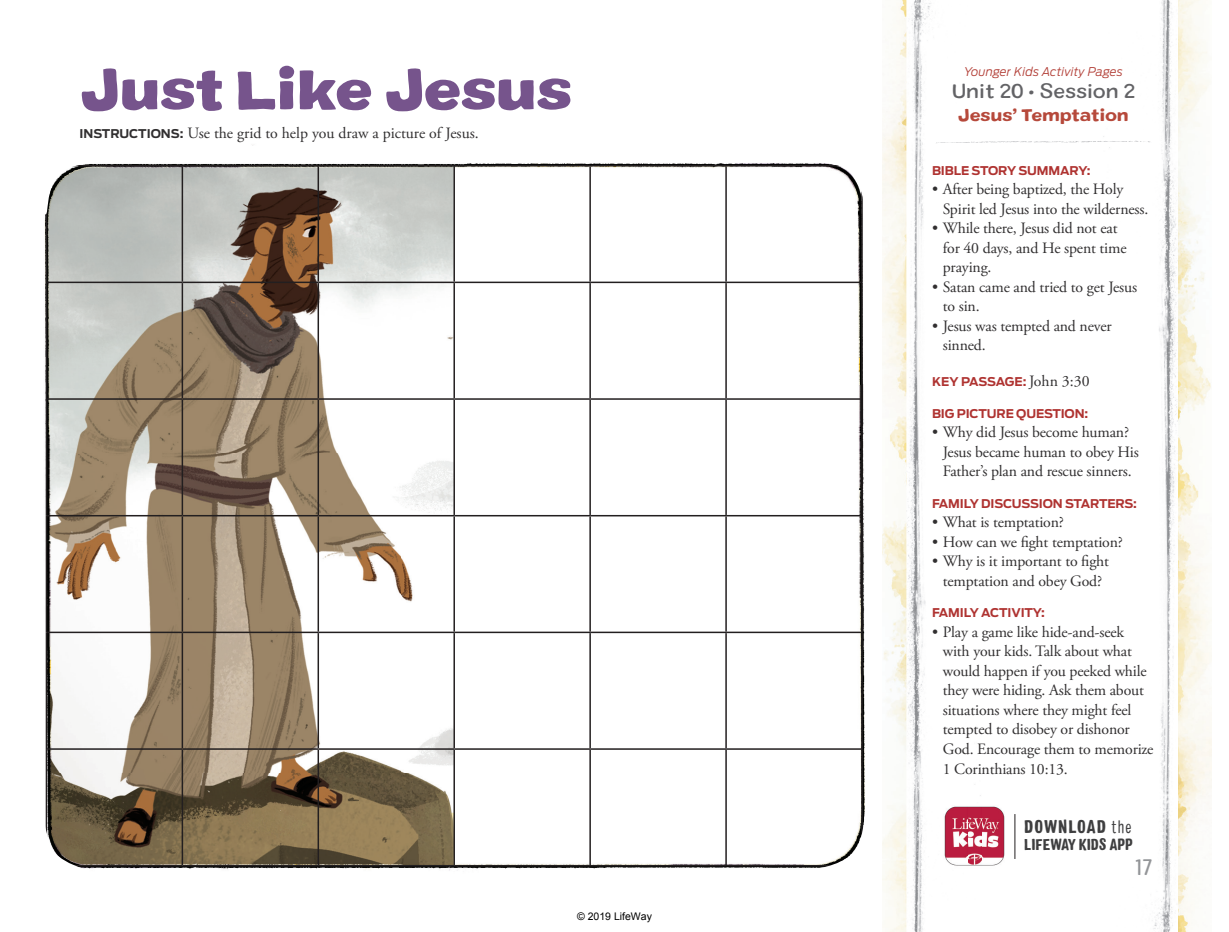
<style>
.page{position:relative;width:1229px;height:932px;background:#fff}
.page>*{position:absolute;margin:0;border:0;box-sizing:border-box;transform-origin:0 0}
.t1{font:900 expanded 54px "Colby";letter-spacing:-.025em;color:#76548c}
.t2{font:22.5px "Colby St Reg";color:#939598}
.t3{font:500 expanded 19.5px "Colby";color:#636366}
.t4{font:900 condensed 18.15px "Colby";letter-spacing:.06em;color:#3e3e3f}
.t5{font:16.5px "Colby Ex Bld";letter-spacing:-.015em;color:#b6493b}
.t6{font:15.75px/19.5px "Adobe Garamond Pro";letter-spacing:-.01em;color:#312f30}
.t7{font:900 condensed 15.75px "Colby";color:#3e3e3f}
.t8{font:700 12px "Antenna";letter-spacing:-.01em;color:#af3331}
.t9{font:italic 300 12px "Antenna";letter-spacing:.01em;color:#b23e36}
.t10{font:10.5px "Arial";color:#000}
.s1{font-family:"Antenna";font-weight:700;font-size:12px}
.s2{font-family:"Adobe Garamond Pro";font-weight:400;font-size:15.75px;color:#312f30}
.s3{font-weight:300}
</style>
<div class="page">
<img style="left:1103px;top:0;width:108px;height:932px">
<img style="left:882px;top:0;width:99px;height:932px">
<img style="left:44px;top:145px;width:820px;height:726px">
<img style="left:940px;top:802px;width:65px;height:67px">
<hr style="left:1014px;top:814px;width:1px;height:45px;background:#231f20">
<svg style="left:935px;top:141px;width:216px;height:2px"></svg>
<hr style="left:46px;top:165px;width:136px;height:1px;background:#231f20">
<hr style="left:182px;top:165px;width:136px;height:1px;background:#231f20">
<hr style="left:318px;top:165px;width:136px;height:1px;background:#231f20">
<hr style="left:454px;top:165px;width:136px;height:1px;background:#231f20">
<hr style="left:590px;top:165px;width:136px;height:1px;background:#231f20">
<hr style="left:726px;top:165px;width:136px;height:1px;background:#231f20">
<hr style="left:47px;top:281px;width:135px;height:2px;background:#231f20">
<hr style="left:182px;top:281px;width:136px;height:2px;background:#231f20">
<hr style="left:318px;top:281px;width:136px;height:2px;background:#231f20">
<hr style="left:454px;top:281px;width:136px;height:2px;background:#231f20">
<hr style="left:590px;top:281px;width:136px;height:2px;background:#231f20">
<hr style="left:726px;top:281px;width:135px;height:2px;background:#231f20">
<hr style="left:47px;top:398px;width:135px;height:2px;background:#231f20">
<hr style="left:182px;top:398px;width:136px;height:2px;background:#231f20">
<hr style="left:318px;top:398px;width:136px;height:2px;background:#231f20">
<hr style="left:454px;top:398px;width:136px;height:2px;background:#231f20">
<hr style="left:590px;top:398px;width:136px;height:2px;background:#231f20">
<hr style="left:726px;top:398px;width:135px;height:2px;background:#231f20">
<hr style="left:47px;top:515px;width:135px;height:1px;background:#231f20">
<hr style="left:182px;top:515px;width:136px;height:1px;background:#231f20">
<hr style="left:318px;top:515px;width:136px;height:1px;background:#231f20">
<hr style="left:454px;top:515px;width:136px;height:1px;background:#231f20">
<hr style="left:590px;top:515px;width:136px;height:1px;background:#231f20">
<hr style="left:726px;top:515px;width:135px;height:1px;background:#231f20">
<hr style="left:47px;top:631px;width:135px;height:2px;background:#231f20">
<hr style="left:182px;top:631px;width:136px;height:2px;background:#231f20">
<hr style="left:318px;top:631px;width:136px;height:2px;background:#231f20">
<hr style="left:454px;top:631px;width:136px;height:2px;background:#231f20">
<hr style="left:590px;top:631px;width:136px;height:2px;background:#231f20">
<hr style="left:726px;top:631px;width:135px;height:2px;background:#231f20">
<hr style="left:47px;top:748px;width:135px;height:1px;background:#231f20">
<hr style="left:182px;top:748px;width:136px;height:1px;background:#231f20">
<hr style="left:318px;top:748px;width:136px;height:1px;background:#231f20">
<hr style="left:454px;top:748px;width:136px;height:1px;background:#231f20">
<hr style="left:590px;top:748px;width:136px;height:1px;background:#231f20">
<hr style="left:726px;top:748px;width:135px;height:1px;background:#231f20">
<hr style="left:46px;top:865px;width:136px;height:1px;background:#231f20">
<hr style="left:182px;top:865px;width:136px;height:1px;background:#231f20">
<hr style="left:318px;top:865px;width:136px;height:1px;background:#231f20">
<hr style="left:454px;top:865px;width:136px;height:1px;background:#231f20">
<hr style="left:590px;top:865px;width:136px;height:1px;background:#231f20">
<hr style="left:726px;top:865px;width:136px;height:1px;background:#231f20">
<hr style="left:46px;top:166px;width:1px;height:116px;background:#231f20">
<hr style="left:182px;top:166px;width:1px;height:115px;background:#231f20">
<hr style="left:317px;top:166px;width:2px;height:115px;background:#231f20">
<hr style="left:453px;top:166px;width:2px;height:115px;background:#231f20">
<hr style="left:589px;top:166px;width:2px;height:115px;background:#231f20">
<hr style="left:725px;top:166px;width:2px;height:115px;background:#231f20">
<hr style="left:861px;top:166px;width:1px;height:116px;background:#231f20">
<hr style="left:46px;top:282px;width:1px;height:117px;background:#231f20">
<hr style="left:182px;top:283px;width:1px;height:115px;background:#231f20">
<hr style="left:317px;top:283px;width:2px;height:115px;background:#231f20">
<hr style="left:453px;top:283px;width:2px;height:115px;background:#231f20">
<hr style="left:589px;top:283px;width:2px;height:115px;background:#231f20">
<hr style="left:725px;top:283px;width:2px;height:115px;background:#231f20">
<hr style="left:861px;top:282px;width:1px;height:117px;background:#231f20">
<hr style="left:46px;top:399px;width:1px;height:116px;background:#231f20">
<hr style="left:182px;top:400px;width:1px;height:115px;background:#231f20">
<hr style="left:317px;top:400px;width:2px;height:115px;background:#231f20">
<hr style="left:453px;top:400px;width:2px;height:115px;background:#231f20">
<hr style="left:589px;top:400px;width:2px;height:115px;background:#231f20">
<hr style="left:725px;top:400px;width:2px;height:115px;background:#231f20">
<hr style="left:861px;top:399px;width:1px;height:116px;background:#231f20">
<hr style="left:46px;top:515px;width:1px;height:117px;background:#231f20">
<hr style="left:182px;top:516px;width:1px;height:115px;background:#231f20">
<hr style="left:317px;top:516px;width:2px;height:115px;background:#231f20">
<hr style="left:453px;top:516px;width:2px;height:115px;background:#231f20">
<hr style="left:589px;top:516px;width:2px;height:115px;background:#231f20">
<hr style="left:725px;top:516px;width:2px;height:115px;background:#231f20">
<hr style="left:861px;top:515px;width:1px;height:117px;background:#231f20">
<hr style="left:46px;top:632px;width:1px;height:117px;background:#231f20">
<hr style="left:182px;top:633px;width:1px;height:115px;background:#231f20">
<hr style="left:317px;top:633px;width:2px;height:115px;background:#231f20">
<hr style="left:453px;top:633px;width:2px;height:115px;background:#231f20">
<hr style="left:589px;top:633px;width:2px;height:115px;background:#231f20">
<hr style="left:725px;top:633px;width:2px;height:115px;background:#231f20">
<hr style="left:861px;top:632px;width:1px;height:117px;background:#231f20">
<hr style="left:46px;top:749px;width:1px;height:116px;background:#231f20">
<hr style="left:182px;top:749px;width:1px;height:116px;background:#231f20">
<hr style="left:317px;top:749px;width:2px;height:116px;background:#231f20">
<hr style="left:453px;top:749px;width:2px;height:116px;background:#231f20">
<hr style="left:589px;top:749px;width:2px;height:116px;background:#231f20">
<hr style="left:725px;top:749px;width:2px;height:116px;background:#231f20">
<hr style="left:861px;top:749px;width:1px;height:116px;background:#231f20">
<svg style="left:811px;top:158px;width:53px;height:42px"></svg>
<svg style="left:44px;top:158px;width:54px;height:56px"></svg>
<svg style="left:44px;top:814px;width:42px;height:57px"></svg>
<svg style="left:811px;top:815px;width:54px;height:56px"></svg>
<h1 class="t1" style="left:80px;top:52px;width:494px">Just Like Jesus</h1>
<p class="t6" style="left:80px;top:124px;width:401px"><span class="s1">INSTRUCTIONS:</span> Use the grid to help you draw a picture of Jesus.</p>
<p class="t10" style="left:577px;top:909px;width:76px">© 2019 LifeWay</p>
<p class="t9" style="left:964px;top:63px;width:160px">Younger Kids Activity Pages</p>
<p class="t3" style="left:951px;top:79px;width:185px">Unit 20 • Session 2</p>
<p class="t5" style="left:958px;top:104px;width:172px">Jesus’ Temptation</p>
<p class="t8" style="left:932px;top:163px;width:160px">BIBLE STORY SUMMARY:</p>
<p class="t6" style="left:942px;top:180px;width:207px;text-indent:-11px">• After being baptized, the Holy<br>Spirit led Jesus into the wilderness.</p>
<p class="t6" style="left:942px;top:219px;width:185px;text-indent:-11px">• While there, Jesus did not eat for 40 days, and He spent time praying.</p>
<p class="t6" style="left:942px;top:277px;width:196px;text-indent:-11px">• Satan came and tried to get Jesus to sin.</p>
<p class="t6" style="left:942px;top:316px;width:170px;text-indent:-11px">• Jesus was tempted and never sinned.</p>
<p class="t8" style="left:932px;top:375px;width:159px">KEY PASSAGE: <span class="s2">John 3:30</span></p>
<p class="t8" style="left:932px;top:406px;width:158px">BIG PICTURE QUESTION:</p>
<p class="t6" style="left:942px;top:423px;width:197px;text-indent:-11px">• Why did Jesus become human?<br>Jesus became human to obey His<br>Father’s plan and rescue sinners.</p>
<p class="t8" style="left:932px;top:496px;width:206px">FAMILY DISCUSSION STARTERS:</p>
<p class="t6" style="left:932px;top:513px;width:133px">• What is temptation?</p>
<p class="t6" style="left:932px;top:532px;width:192px">• How can we fight temptation?</p>
<p class="t6" style="left:932px;top:552px;width:178px;text-align:center">• Why is it important to fight temptation and obey God?</p>
<p class="t8" style="left:932px;top:606px;width:114px">FAMILY ACTIVITY:</p>
<p class="t6" style="left:942px;top:622px;width:212px;text-indent:-11px">• Play a game like hide-and-seek with your kids. Talk about what would happen if you peeked while they were hiding. Ask them about situations where they might feel tempted to disobey or dishonor<br>God. Encourage them to memorize<br>1 Corinthians 10:13.</p>
<p class="t4" style="left:1024px;top:815px;width:109px">DOWNLOAD <span class="s3">the</span></p>
<p class="t7" style="left:1024px;top:834px;width:110px">LIFEWAY KIDS APP</p>
<h2 class="t2" style="left:1134px;top:853px;width:20px">17</h2>
</div>
